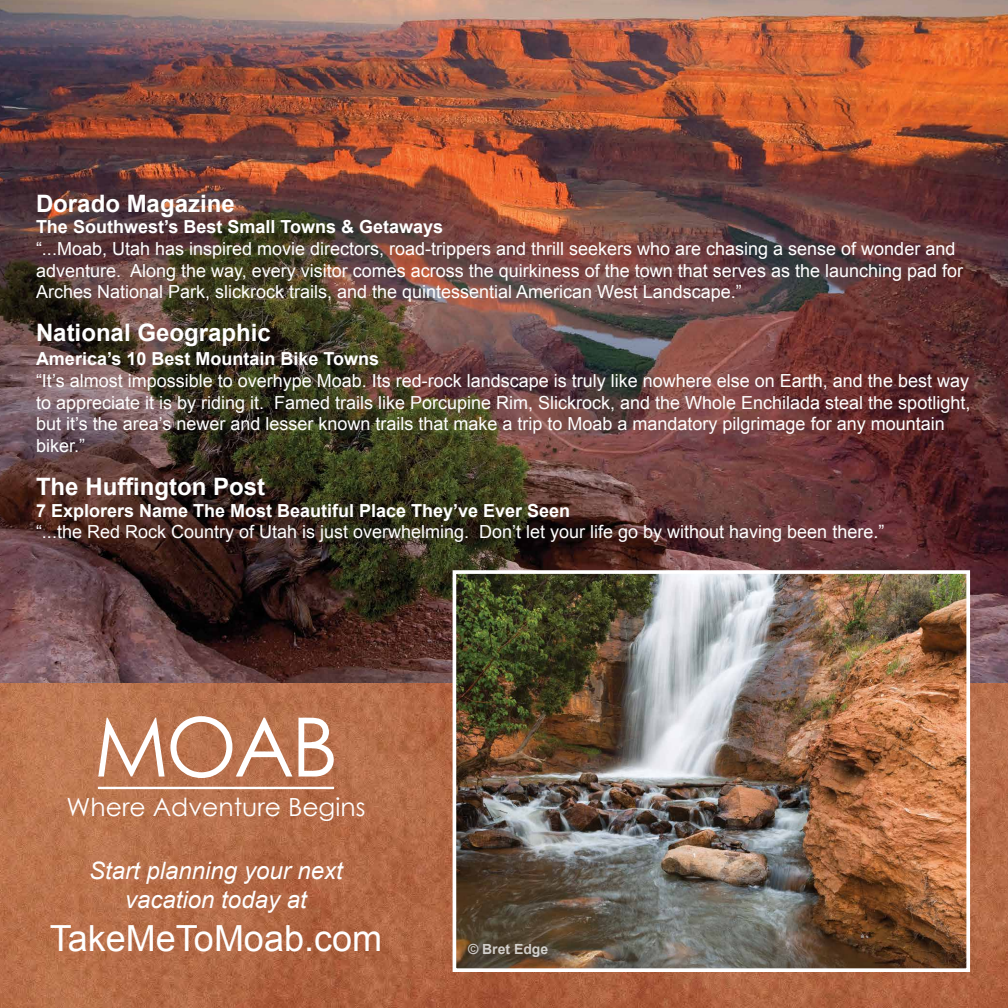
<style>
.page{position:relative;width:1008px;height:1008px;background:#fff}
.page>*{position:absolute;margin:0;border:0;box-sizing:border-box;transform-origin:0 0}
.t1{font:82px "Century Gothic";color:#fff}
.t2{font:36px "Arial";color:#fff}
.t3{font:25px "Century Gothic";color:#fff}
.t4{font:700 24px "Arial";color:#fff}
.t5{font:italic 24px/28.8px "Arial";color:#fff;text-align:center}
.t6{font:18px/21.6px "Arial";color:#fff}
.t7{font:700 18px "Arial";color:#fff}
.t8{font:700 14px "Arial";color:#fff}
</style>
<div class="page">
<img style="left:0;top:683px;width:1008px;height:325px">
<img style="left:0;top:0;width:1008px;height:683px">
<img style="left:458px;top:575px;width:507px;height:392px">
<div style="left:453px;top:570px;width:517px;height:402px;border:4px solid #fff"></div>
<hr style="left:98px;top:787px;width:236px;height:2px;background:#fff">
<h3 class="t4" style="left:36px;top:187px;width:200px">Dorado Magazine</h3>
<p class="t7" style="left:36px;top:215px;width:409px">The Southwest’s Best Small Towns &amp; Getaways</p>
<p class="t6" style="left:36px;top:238px;width:929px">“...Moab, Utah has inspired movie directors, road-trippers and thrill seekers who are chasing a sense of wonder and adventure. Along the way, every visitor comes across the quirkiness of the town that serves as the launching pad for<br>Arches National Park, slickrock trails, and the quintessential American West Landscape.”</p>
<h3 class="t4" style="left:36px;top:317px;width:236px">National Geographic</h3>
<p class="t7" style="left:36px;top:347px;width:345px">America’s 10 Best Mountain Bike Towns</p>
<p class="t6" style="left:36px;top:370px;width:936px">“It’s almost impossible to overhype Moab. Its red-rock landscape is truly like nowhere else on Earth, and the best way to appreciate it is by riding it. Famed trails like Porcupine Rim, Slickrock, and the Whole Enchilada steal the spotlight, but it’s the area’s newer and lesser known trails that make a trip to Moab a mandatory pilgrimage for any mountain biker.”</p>
<h3 class="t4" style="left:36px;top:471px;width:231px">The Huffington Post</h3>
<p class="t7" style="left:36px;top:498px;width:536px">7 Explorers Name The Most Beautiful Place They’ve Ever Seen</p>
<p class="t6" style="left:36px;top:521px;width:850px">“...the Red Rock Country of Utah is just overwhelming. Don’t let your life go by without having been there.”</p>
<h1 class="t1" style="left:94px;top:690px;width:246px">MOAB</h1>
<h3 class="t3" style="left:67px;top:790px;width:300px">Where Adventure Begins</h3>
<h3 class="t5" style="left:89px;top:856px;width:255px">Start planning your next vacation today at</h3>
<h2 class="t2" style="left:50px;top:915px;width:334px">TakeMeToMoab.com</h2>
<p class="t8" style="left:468px;top:940px;width:82px">© Bret Edge</p>
</div>
